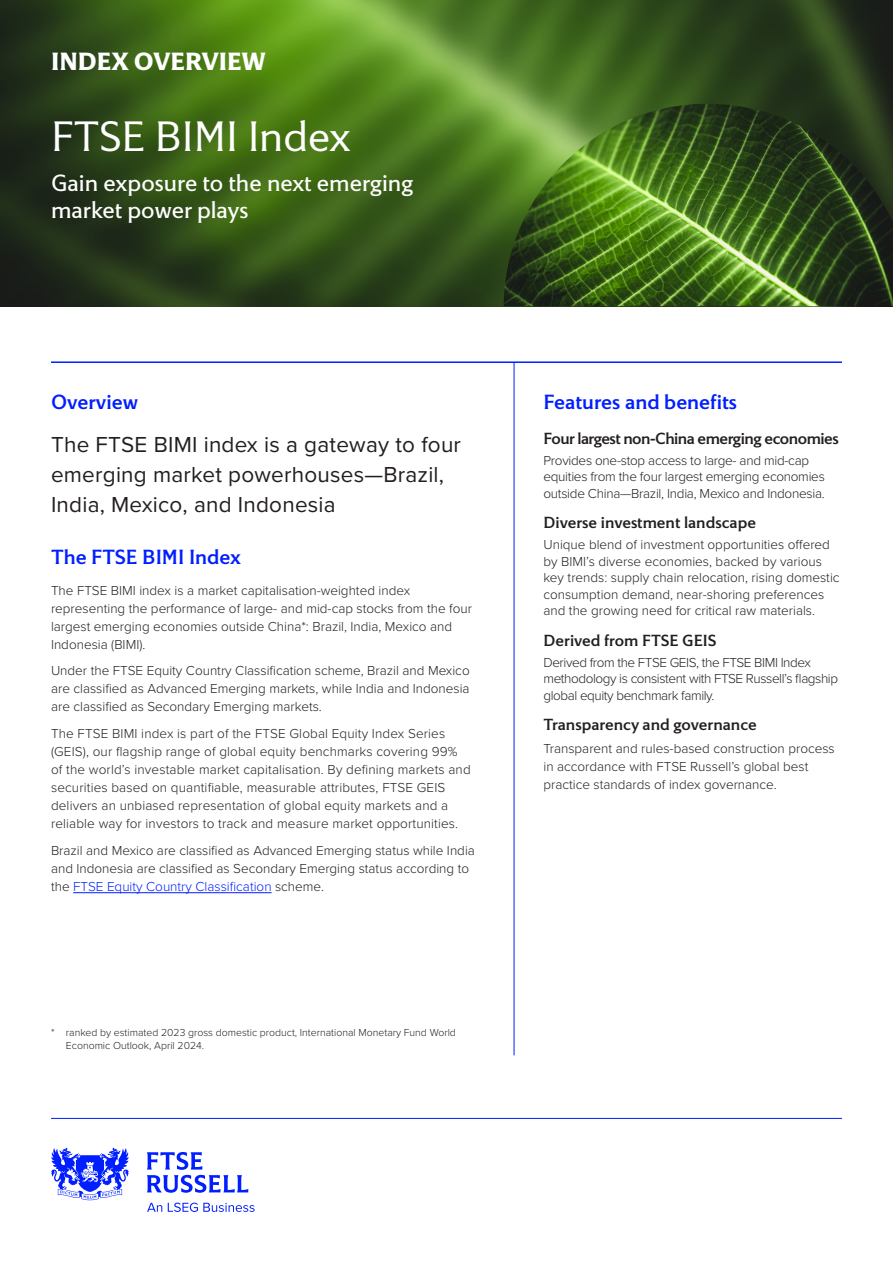
<style>
.page{position:relative;width:893px;height:1263px;background:#fff}
.page>*{position:absolute;margin:0;border:0;box-sizing:border-box;transform-origin:0 0}
.t1{font:300 43.5px "LSEG Motto";color:#fff}
.t2{font:700 25.5px "LSEG Motto";color:#fff}
.t3{font:24px/27px "LSEG Motto";color:#fff}
.Intro_copy_15_20pt{font:22.5px/30px "Proxima Nova";letter-spacing:.01em;color:#231f20}
.Body_Heading_14_18pt{font:500 21px "LSEG Motto";color:#001eff}
.Body_subheading_11_1{font:500 16.5px "LSEG Motto";letter-spacing:-.005em;color:#231f20}
.Body_subheading_11_1-2{font:500 16.5px "LSEG Motto";letter-spacing:-.03em;color:#231f20}
.Body_text_9_12pt_bla{font:300 13.5px/18px "Proxima Nova";color:#231f20}
.Body_text_9_12pt_bla-2{font:300 13.5px/16.5px "Proxima Nova";letter-spacing:-.02em;color:#231f20}
.Body_text_9_12pt_bla-3{font:300 13.5px/16.5px "Proxima Nova";letter-spacing:-.03em;color:#231f20}
.Footnotes{font:300 10.5px/12.8px "Proxima Nova";color:#231f20}
.s1{color:#001eff}
</style>
<div class="page">
<img style="left:0;top:0;width:893px;height:306px">
<img style="left:504px;top:104px;width:389px;height:202px">
<hr style="left:51px;top:361px;width:791px;height:2px;background:#001eff">
<hr style="left:514px;top:362px;width:1px;height:693px;background:#001eff">
<svg style="left:51px;top:1148px;width:204px;height:64px"></svg>
<hr style="left:51px;top:1118px;width:791px;height:1px;background:#001eff">
<hr style="left:73px;top:892px;width:199px;height:1px;background:#001eff">
<h2 class="t2" style="left:51px;top:46px;width:216px">INDEX OVERVIEW</h2>
<h1 class="t1" style="left:51px;top:110px;width:301px">FTSE BIMI Index</h1>
<h3 class="t3" style="left:51px;top:169px;width:364px">Gain exposure to the next emerging market power plays</h3>
<p class="Body_Heading_14_18pt" style="left:51px;top:389px;width:89px">Overview</p>
<p class="Intro_copy_15_20pt" style="left:51px;top:428px;width:412px">The FTSE BIMI index is a gateway to four emerging market powerhouses—Brazil,<br>India, Mexico, and Indonesia</p>
<p class="Body_Heading_14_18pt" style="left:51px;top:544px;width:191px">The FTSE BIMI Index</p>
<p class="Body_text_9_12pt_bla" style="left:51px;top:581px;width:423px">The FTSE BIMI index is a market capitalisation-weighted index representing the performance of large- and mid-cap stocks from the four largest emerging economies outside China*: Brazil, India, Mexico and Indonesia (BIMI).</p>
<p class="Body_text_9_12pt_bla" style="left:51px;top:661px;width:420px;text-align:justify">Under the FTSE Equity Country Classification scheme, Brazil and Mexico are classified as Advanced Emerging markets, while India and Indonesia are classified as Secondary Emerging markets.</p>
<p class="Body_text_9_12pt_bla" style="left:51px;top:724px;width:421px">The FTSE BIMI index is part of the FTSE Global Equity Index Series (GEIS), our flagship range of global equity benchmarks covering 99% of the world’s investable market capitalisation. By defining markets and securities based on quantifiable, measurable attributes, FTSE GEIS delivers an unbiased representation of global equity markets and a reliable way for investors to track and measure market opportunities.</p>
<p class="Body_text_9_12pt_bla" style="left:51px;top:840px;width:425px">Brazil and Mexico are classified as Advanced Emerging status while India and Indonesia are classified as Secondary Emerging status according to the <span class="s1">FTSE Equity Country Classification</span> scheme.</p>
<p class="Footnotes" style="left:66px;top:1026px;width:391px;text-indent:-15px">* ranked by estimated 2023 gross domestic product, International Monetary Fund World<br>Economic Outlook, April 2024.</p>
<p class="Body_Heading_14_18pt" style="left:543px;top:389px;width:195px">Features and benefits</p>
<p class="Body_subheading_11_1-2" style="left:543px;top:428px;width:297px">Four largest non-China emerging economies</p>
<p class="Body_text_9_12pt_bla-2" style="left:543px;top:451px;width:283px">Provides one-stop access to large- and mid-cap equities from the four largest emerging economies outside China—Brazil, India, Mexico and Indonesia.</p>
<p class="Body_subheading_11_1" style="left:543px;top:513px;width:214px">Diverse investment landscape</p>
<p class="Body_text_9_12pt_bla" style="left:543px;top:536px;width:298px;line-height:16.5px">Unique blend of investment opportunities offered by BIMI’s diverse economies, backed by various key trends: supply chain relocation, rising domestic consumption demand, near-shoring preferences and the growing need for critical raw materials.</p>
<p class="Body_subheading_11_1" style="left:543px;top:630px;width:175px">Derived from FTSE GEIS</p>
<p class="Body_text_9_12pt_bla-3" style="left:543px;top:653px;width:296px">Derived from the FTSE GEIS, the FTSE BIMI Index methodology is consistent with FTSE Russell’s flagship global equity benchmark family.</p>
<p class="Body_subheading_11_1" style="left:543px;top:715px;width:215px">Transparency and governance</p>
<p class="Body_text_9_12pt_bla" style="left:543px;top:738px;width:293px">Transparent and rules-based construction process in accordance with FTSE Russell’s global best practice standards of index governance.</p>
</div>
